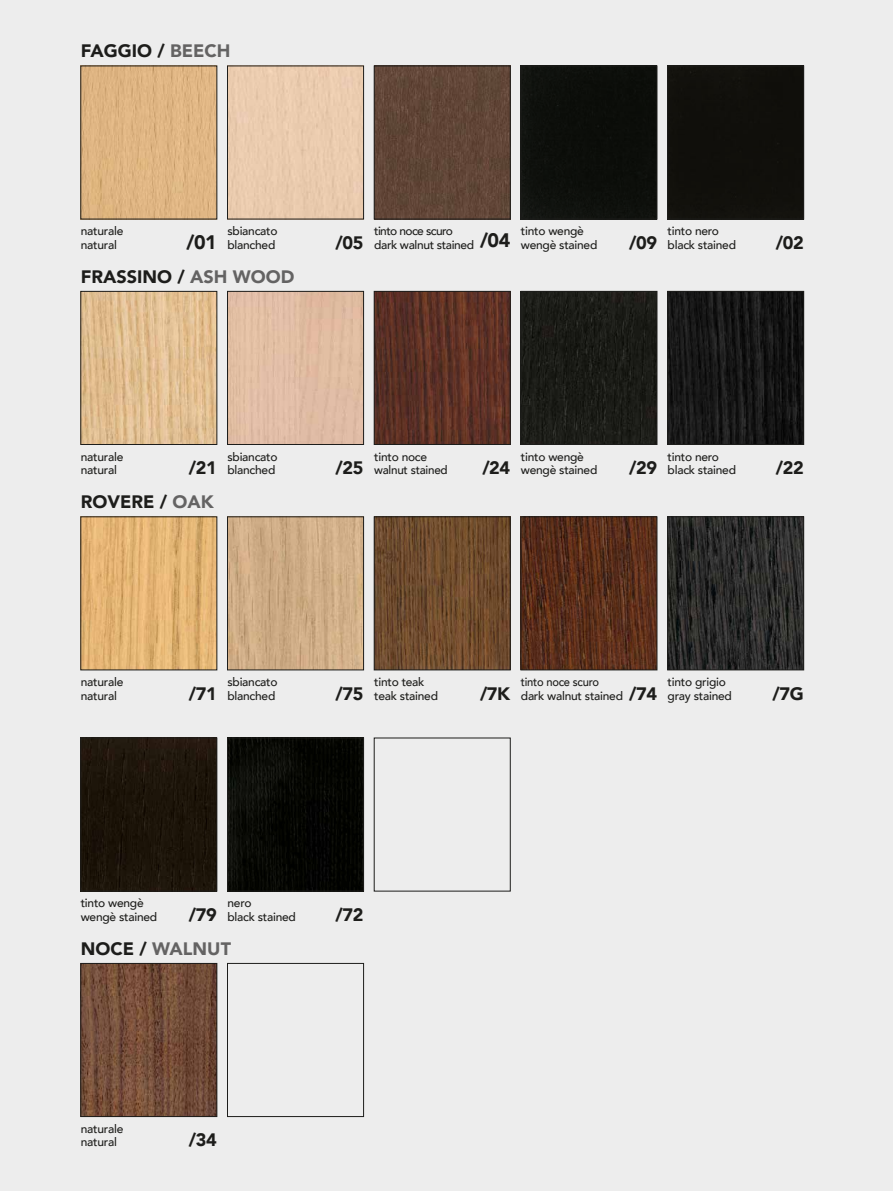
<style>
.page{position:relative;width:893px;height:1191px;background:#ededed}
.page>*{position:absolute;margin:0;border:0;box-sizing:border-box;transform-origin:0 0}
.t1{font:900 19.5px "Avenir";color:#1d1d1b}
.t2{font:900 18px "Avenir";color:#1d1d1b}
.t3{font:900 18px "Avenir";color:#646363}
.t4{font:500 12px/13.5px "Avenir";letter-spacing:-.02em;color:#1d1d1b}
.t5{font:500 12px/13.5px "Avenir";letter-spacing:-.02em;color:#1d1d1b;scale:.93 1}
.s1{color:#646363}
.s2{font-weight:900;font-size:19.5px}
.s3{font-weight:900;font-size:18px}
.s4{color:#1d1d1b}
</style>
<div class="page">
<img style="left:229px;top:293px;width:133px;height:150px">
<div style="left:227px;top:291px;width:137px;height:154px;border:1px solid #1d1d1b"></div>
<img style="left:83px;top:68px;width:132px;height:149px">
<div style="left:229px;top:68px;width:133px;height:149px;background:#ebcbaf"></div>
<div style="left:227px;top:66px;width:137px;height:153px;border:1px solid #1d1d1b"></div>
<img style="left:376px;top:68px;width:132px;height:149px">
<div style="left:374px;top:66px;width:136px;height:153px;border:1px solid #1d1d1b"></div>
<div style="left:523px;top:68px;width:132px;height:149px;background:#0d0f0b"></div>
<div style="left:521px;top:66px;width:136px;height:153px;border:1px solid #1d1d1b"></div>
<div style="left:669px;top:68px;width:133px;height:149px;background:#11100b"></div>
<div style="left:667px;top:66px;width:137px;height:153px;border:1px solid #1d1d1b"></div>
<img style="left:83px;top:293px;width:132px;height:150px">
<div style="left:81px;top:291px;width:136px;height:154px;border:1px solid #1d1d1b"></div>
<img style="left:376px;top:293px;width:132px;height:150px">
<div style="left:374px;top:291px;width:136px;height:154px;border:1px solid #1d1d1b"></div>
<img style="left:523px;top:293px;width:132px;height:150px">
<div style="left:521px;top:291px;width:136px;height:154px;border:1px solid #1d1d1b"></div>
<img style="left:669px;top:293px;width:133px;height:150px">
<div style="left:667px;top:291px;width:137px;height:154px;border:1px solid #1d1d1b"></div>
<img style="left:83px;top:518px;width:132px;height:150px">
<img style="left:229px;top:518px;width:133px;height:150px">
<div style="left:227px;top:516px;width:137px;height:154px;border:1px solid #1d1d1b"></div>
<img style="left:376px;top:518px;width:132px;height:150px">
<div style="left:374px;top:516px;width:136px;height:154px;border:1px solid #1d1d1b"></div>
<img style="left:83px;top:740px;width:132px;height:149px">
<div style="left:81px;top:738px;width:136px;height:153px;border:1px solid #1d1d1b"></div>
<img style="left:229px;top:740px;width:133px;height:149px">
<div style="left:227px;top:738px;width:137px;height:153px;border:1px solid #1d1d1b"></div>
<img style="left:669px;top:518px;width:133px;height:150px">
<div style="left:667px;top:516px;width:137px;height:154px;border:1px solid #1d1d1b"></div>
<div style="left:227px;top:963px;width:137px;height:153px;border:1px solid #1d1d1b"></div>
<img style="left:83px;top:965px;width:132px;height:149px">
<div style="left:81px;top:963px;width:136px;height:153px;border:1px solid #1d1d1b"></div>
<img style="left:523px;top:518px;width:132px;height:150px">
<div style="left:521px;top:516px;width:136px;height:154px;border:1px solid #1d1d1b"></div>
<h2 class="t2" style="left:81px;top:35px;width:151px">FAGGIO / <span class="s1">BEECH</span></h2>
<p class="t4" style="left:81px;top:224px;width:44px">naturale natural</p>
<h1 class="t1" style="left:187px;top:225px;width:32px">/01</h1>
<p class="t4" style="left:227px;top:224px;width:52px">sbiancato blanched</p>
<h2 class="t2" style="left:336px;top:227px;width:29px">/05</h2>
<p class="t4" style="left:374px;top:224px;width:138px">tinto noce scuro<br>dark walnut stained <span class="s2">/04</span></p>
<p class="t4" style="left:521px;top:224px;width:78px">tinto wengè wengè stained</p>
<h2 class="t2" style="left:629px;top:227px;width:29px">/09</h2>
<p class="t4" style="left:668px;top:224px;width:70px">tinto nero black stained</p>
<h2 class="t2" style="left:776px;top:227px;width:29px">/02</h2>
<h2 class="t2" style="left:81px;top:261px;width:215px">FRASSINO / <span class="s1">ASH WOOD</span></h2>
<p class="t4" style="left:81px;top:449px;width:44px">naturale natural</p>
<h2 class="t2" style="left:189px;top:452px;width:29px">/21</h2>
<p class="t4" style="left:374px;top:449px;width:75px">tinto noce walnut stained</p>
<h2 class="t2" style="left:482px;top:452px;width:29px">/24</h2>
<p class="t4" style="left:521px;top:449px;width:78px">tinto wengè wengè stained</p>
<h2 class="t2" style="left:629px;top:452px;width:29px">/29</h2>
<p class="t4" style="left:668px;top:449px;width:70px">tinto nero black stained</p>
<h2 class="t2" style="left:776px;top:452px;width:29px">/22</h2>
<p class="t4" style="left:227px;top:449px;width:52px">sbiancato blanched</p>
<h2 class="t2" style="left:336px;top:452px;width:29px">/25</h2>
<h2 class="t2" style="left:81px;top:486px;width:134px">ROVERE / <span class="s1">OAK</span></h2>
<p class="t4" style="left:81px;top:674px;width:44px">naturale natural</p>
<h2 class="t2" style="left:189px;top:678px;width:29px">/71</h2>
<p class="t4" style="left:227px;top:674px;width:52px">sbiancato blanched</p>
<h2 class="t2" style="left:336px;top:678px;width:29px">/75</h2>
<p class="t4" style="left:374px;top:674px;width:65px">tinto teak teak stained</p>
<h2 class="t2" style="left:480px;top:678px;width:32px">/7K</h2>
<p class="t4" style="left:668px;top:674px;width:66px">tinto grigio gray stained</p>
<h2 class="t2" style="left:772px;top:678px;width:33px">/7G</h2>
<p class="t5" style="left:521px;top:674px;width:148px">tinto noce scuro<br>dark walnut stained <span class="s3">/74</span></p>
<p class="t4" style="left:81px;top:895px;width:78px">tinto wengè wengè stained</p>
<h2 class="t2" style="left:189px;top:899px;width:29px">/79</h2>
<p class="t4" style="left:227px;top:895px;width:70px">nero<br>black stained</p>
<h2 class="t2" style="left:336px;top:899px;width:29px">/72</h2>
<h2 class="t3" style="left:81px;top:933px;width:152px"><span class="s4">NOCE /</span> WALNUT</h2>
<p class="t4" style="left:81px;top:1121px;width:44px">naturale natural</p>
<h2 class="t2" style="left:189px;top:1124px;width:29px">/34</h2>
</div>
